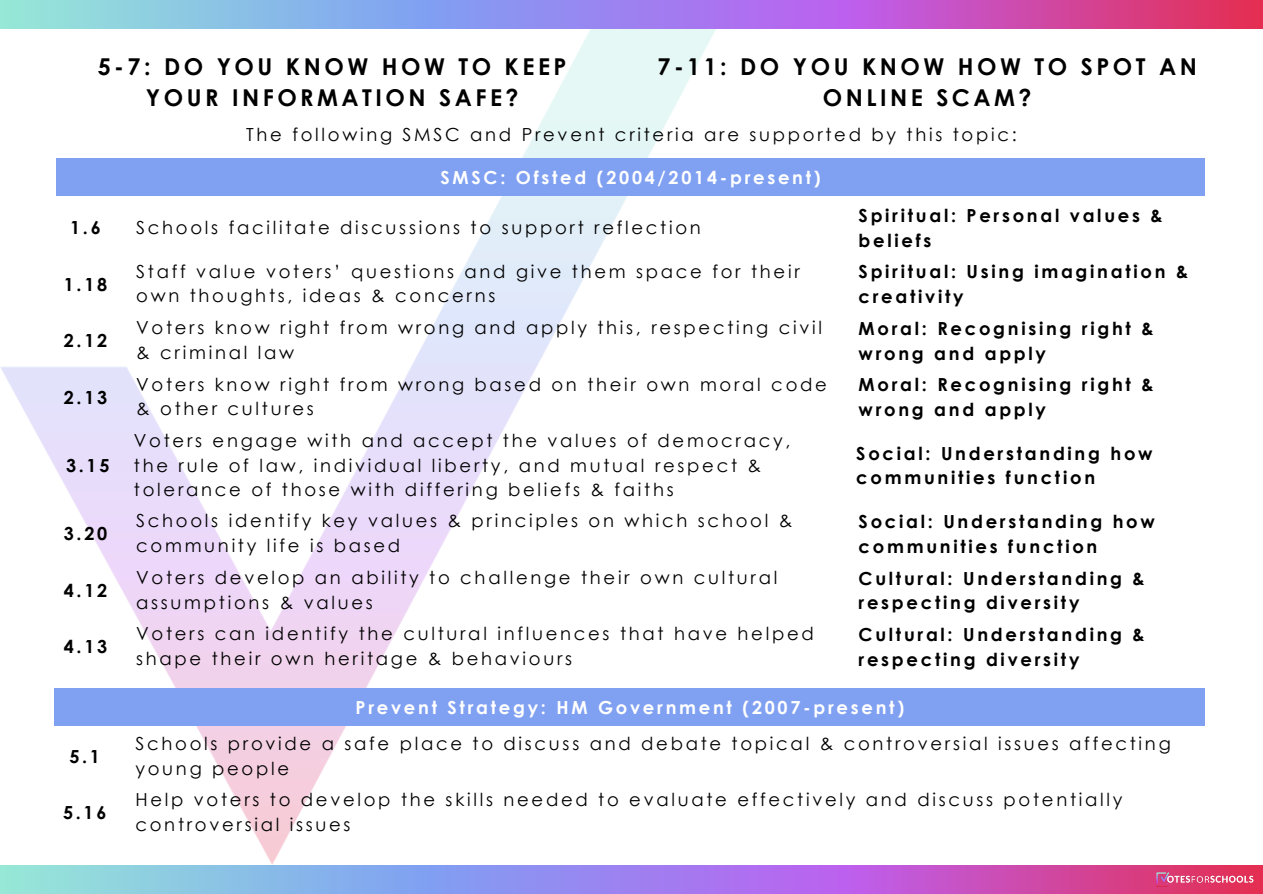
<style>
.page{position:relative;width:1263px;height:894px;background:#fff}
.page>*{position:absolute;margin:0;border:0;box-sizing:border-box;transform-origin:0 0}
.t1{font:700 23.25px/31.5px "Century Gothic";letter-spacing:.15em;color:#000;text-align:center}
.t2{font:18px/24.8px "Century Gothic";letter-spacing:.15em;color:#000}
.t3{font:700 18px/24.8px "Century Gothic";letter-spacing:.15em;color:#000}
.t4{font:700 18px "Century Gothic";letter-spacing:.15em;color:#fff}
</style>
<div class="page">
<img style="left:0;top:28px;width:717px;height:836px">
<svg style="left:0;top:865px;width:1263px;height:28px;background:#a687d5"></svg>
<svg style="left:0;top:0;width:1263px;height:28px;background:#a884d1"></svg>
<img style="left:1156px;top:872px;width:97px;height:14px">
<div style="left:56px;top:158px;width:1149px;height:38px;background:#80a0f2"></div>
<div style="left:55px;top:687px;width:1150px;height:38px;background:#80a0f2"></div>
<h1 class="t1" style="left:98px;top:50px;width:470px">5-7: DO YOU KNOW HOW TO KEEP<br>YOUR INFORMATION SAFE?</h1>
<h2 class="t1" style="left:657px;top:50px;width:541px">7-11: DO YOU KNOW HOW TO SPOT AN<br>ONLINE SCAM?</h2>
<p class="t2" style="left:246px;top:122px;width:772px">The following SMSC and Prevent criteria are supported by this topic:</p>
<p class="t4" style="left:441px;top:166px;width:382px">SMSC: Ofsted (2004/2014-present)</p>
<h2 class="t3" style="left:70px;top:215px;width:32px">1.6</h2>
<h2 class="t2" style="left:136px;top:214px;width:566px">Schools facilitate discussions to support reflection</h2>
<h2 class="t3" style="left:859px;top:202px;width:306px">Spiritual: Personal values &amp; beliefs</h2>
<h2 class="t3" style="left:64px;top:271px;width:45px">1.18</h2>
<h2 class="t3" style="left:64px;top:328px;width:45px">2.12</h2>
<h2 class="t3" style="left:64px;top:384px;width:45px">2.13</h2>
<p class="t3" style="left:66px;top:452px;width:45px">3.15</p>
<p class="t3" style="left:64px;top:521px;width:45px">3.20</p>
<p class="t3" style="left:64px;top:577px;width:45px">4.12</p>
<h2 class="t3" style="left:64px;top:634px;width:45px">4.13</h2>
<h2 class="t3" style="left:69px;top:743px;width:32px">5.1</h2>
<h2 class="t3" style="left:63px;top:799px;width:45px">5.16</h2>
<h2 class="t2" style="left:136px;top:258px;width:665px">Staff value voters’ questions and give them space for their own thoughts, ideas &amp; concerns</h2>
<h2 class="t2" style="left:136px;top:314px;width:687px">Voters know right from wrong and apply this, respecting civil &amp; criminal law</h2>
<h2 class="t2" style="left:136px;top:371px;width:692px">Voters know right from wrong based on their own moral code &amp; other cultures</h2>
<p class="t2" style="left:134px;top:427px;width:658px">Voters engage with and accept the values of democracy, the rule of law, individual liberty, and mutual respect &amp; tolerance of those with differing beliefs &amp; faiths</p>
<p class="t2" style="left:136px;top:508px;width:658px">Schools identify key values &amp; principles on which school &amp; community life is based</p>
<h2 class="t2" style="left:136px;top:564px;width:643px">Voters develop an ability to challenge their own cultural assumptions &amp; values</h2>
<h2 class="t3" style="left:859px;top:259px;width:331px">Spiritual: Using imagination &amp; creativity</h2>
<h2 class="t3" style="left:859px;top:315px;width:297px">Moral: Recognising right &amp; wrong and apply</h2>
<h2 class="t3" style="left:859px;top:372px;width:297px">Moral: Recognising right &amp; wrong and apply</h2>
<p class="t3" style="left:856px;top:440px;width:298px">Social: Understanding how communities function</p>
<p class="t3" style="left:859px;top:508px;width:298px">Social: Understanding how communities function</p>
<p class="t3" style="left:859px;top:565px;width:288px">Cultural: Understanding &amp; respecting diversity</p>
<h2 class="t2" style="left:136px;top:620px;width:679px">Voters can identify the cultural influences that have helped shape their own heritage &amp; behaviours</h2>
<h2 class="t3" style="left:859px;top:621px;width:288px">Cultural: Understanding &amp; respecting diversity</h2>
<h2 class="t4" style="left:356px;top:695px;width:550px">Prevent Strategy: HM Government (2007-present)</h2>
<p class="t2" style="left:135px;top:730px;width:1037px">Schools provide a safe place to discuss and debate topical &amp; controversial issues affecting young people</p>
<p class="t2" style="left:135px;top:786px;width:988px">Help voters to develop the skills needed to evaluate effectively and discuss potentially controversial issues</p>
</div>
